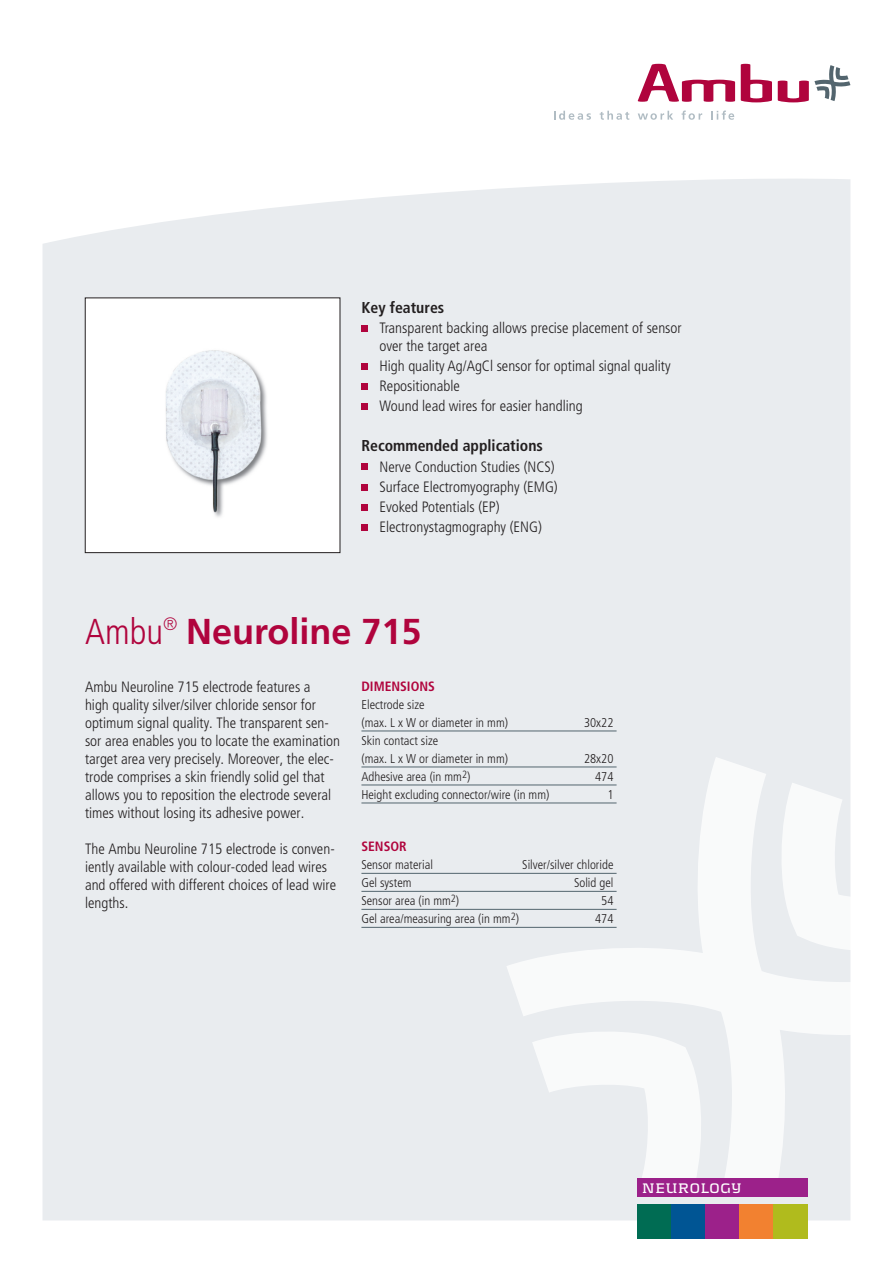
<style>
.page{position:relative;width:893px;height:1263px;background:#fff}
.page>*{position:absolute;margin:0;border:0;box-sizing:border-box;transform-origin:0 0}
.t1{font:700 36px "Frutiger";color:#b0043d}
.t2{font:700 condensed 15.75px "Frutiger";color:#231f20}
.t3{font:300 condensed 15px/18px "Frutiger";color:#231f20}
.t4{font:700 14.4px "Kontrapunkt";letter-spacing:.05em;color:#fff}
.t5{font:700 condensed 13.5px "Frutiger";color:#b0043d}
.t6{font:300 condensed 12.75px/18px "Frutiger";color:#231f20}
.s1{font-weight:300;font-stretch:condensed}
</style>
<div class="page">
<div style="left:43px;top:179px;width:807px;height:1041px;background:#e9ecef"></div>
<svg style="left:778px;top:65px;width:72px;height:37px"></svg>
<svg style="left:741px;top:64px;width:31px;height:38px"></svg>
<svg style="left:638px;top:64px;width:97px;height:38px"></svg>
<svg style="left:554px;top:111px;width:37px;height:9px"></svg>
<svg style="left:600px;top:111px;width:29px;height:9px"></svg>
<svg style="left:638px;top:111px;width:35px;height:9px"></svg>
<svg style="left:682px;top:111px;width:20px;height:9px"></svg>
<svg style="left:711px;top:111px;width:23px;height:9px"></svg>
<div style="left:638px;top:1205px;width:34px;height:34px;background:#006c53"></div>
<div style="left:672px;top:1205px;width:34px;height:34px;background:#005594"></div>
<div style="left:706px;top:1205px;width:34px;height:34px;background:#9c218a"></div>
<div style="left:740px;top:1205px;width:34px;height:34px;background:#f28130"></div>
<div style="left:774px;top:1205px;width:34px;height:34px;background:#b0bb1d"></div>
<svg style="left:506px;top:757px;width:345px;height:427px;fill:#e9ecef"></svg>
<svg style="left:532px;top:1026px;width:174px;height:158px"></svg>
<div style="left:638px;top:1178px;width:170px;height:18px;background:#9c218a"></div>
<div style="left:85px;top:298px;width:255px;height:255px;background:#fff"></div>
<img style="left:165px;top:350px;width:102px;height:167px">
<div style="left:85px;top:298px;width:255px;height:255px;border:1px solid #231f20"></div>
<hr style="left:361px;top:731px;width:256px;height:1px;background:#53656e">
<hr style="left:361px;top:767px;width:256px;height:1px;background:#53656e">
<hr style="left:361px;top:785px;width:256px;height:1px;background:#53656e">
<hr style="left:361px;top:803px;width:256px;height:1px;background:#53656e">
<hr style="left:361px;top:873px;width:256px;height:1px;background:#53656e">
<hr style="left:361px;top:891px;width:256px;height:1px;background:#53656e">
<hr style="left:361px;top:909px;width:256px;height:1px;background:#53656e">
<hr style="left:361px;top:927px;width:256px;height:1px;background:#53656e">
<div style="left:361px;top:325px;width:7px;height:6px;background:#b0043d"></div>
<div style="left:361px;top:363px;width:7px;height:6px;background:#b0043d"></div>
<div style="left:361px;top:383px;width:7px;height:7px;background:#b0043d"></div>
<div style="left:361px;top:403px;width:7px;height:7px;background:#b0043d"></div>
<div style="left:361px;top:464px;width:7px;height:6px;background:#b0043d"></div>
<div style="left:361px;top:484px;width:7px;height:6px;background:#b0043d"></div>
<div style="left:361px;top:504px;width:7px;height:6px;background:#b0043d"></div>
<div style="left:361px;top:524px;width:7px;height:6px;background:#b0043d"></div>
<p class="t2" style="left:361px;top:298px;width:84px">Key features</p>
<p class="t3" style="left:379px;top:319px;width:304px">Transparent backing allows precise placement of sensor over the target area</p>
<p class="t3" style="left:379px;top:356px;width:293px;line-height:20.1px">High quality Ag/AgCl sensor for optimal signal quality<br>Repositionable<br>Wound lead wires for easier handling</p>
<p class="t2" style="left:361px;top:437px;width:183px">Recommended applications</p>
<p class="t3" style="left:379px;top:456px;width:180px;line-height:20.1px">Nerve Conduction Studies (NCS)<br>Surface Electromyography (EMG)<br>Evoked Potentials (EP)<br>Electronystagmography (ENG)</p>
<h1 class="t1" style="left:85px;top:610px;width:338px"><span class="s1">Ambu</span><sup>®</sup> Neuroline 715</h1>
<p class="t3" style="left:85px;top:678px;width:257px">Ambu Neuroline 715 electrode features a<br>high quality silver/silver chloride sensor for optimum signal quality. The transparent sen&shy;sor area enables you to locate the examination target area very precisely. Moreover, the elec&shy;trode comprises a skin friendly solid gel that allows you to reposition the electrode several times without losing its adhesive power.</p>
<p class="t3" style="left:85px;top:840px;width:253px">The Ambu Neuroline 715 electrode is conven&shy;iently available with colour-coded lead wires and offered with different choices of lead wire lengths.</p>
<p class="t5" style="left:361px;top:678px;width:75px">dimensions</p>
<p class="t6" style="left:361px;top:695px;width:148px">Electrode size<br>(max. L x W or diameter in mm)</p>
<p class="t6" style="left:584px;top:713px;width:31px">30x22</p>
<p class="t6" style="left:361px;top:731px;width:148px">Skin contact size<br>(max. L x W or diameter in mm)</p>
<p class="t6" style="left:584px;top:749px;width:31px">28x20</p>
<p class="t6" style="left:361px;top:767px;width:110px">Adhesive area (in mm<sup>2</sup>)</p>
<p class="t6" style="left:595px;top:767px;width:20px">474</p>
<p class="t6" style="left:361px;top:785px;width:189px">Height excluding connector/wire (in mm)</p>
<p class="t6" style="left:607px;top:785px;width:8px">1</p>
<p class="t5" style="left:361px;top:838px;width:47px">sensor</p>
<p class="t6" style="left:361px;top:856px;width:73px">Sensor material</p>
<p class="t6" style="left:522px;top:856px;width:93px">Silver/silver chloride</p>
<p class="t6" style="left:361px;top:874px;width:52px">Gel system</p>
<p class="t6" style="left:574px;top:874px;width:41px">Solid gel</p>
<p class="t6" style="left:361px;top:892px;width:99px">Sensor area (in mm<sup>2</sup>)</p>
<p class="t6" style="left:601px;top:892px;width:14px">54</p>
<p class="t6" style="left:361px;top:910px;width:159px">Gel area/measuring area (in mm<sup>2</sup>)</p>
<p class="t6" style="left:595px;top:910px;width:20px">474</p>
<p class="t4" style="left:642px;top:1180px;width:101px">NEUROLOGY</p>
</div>
